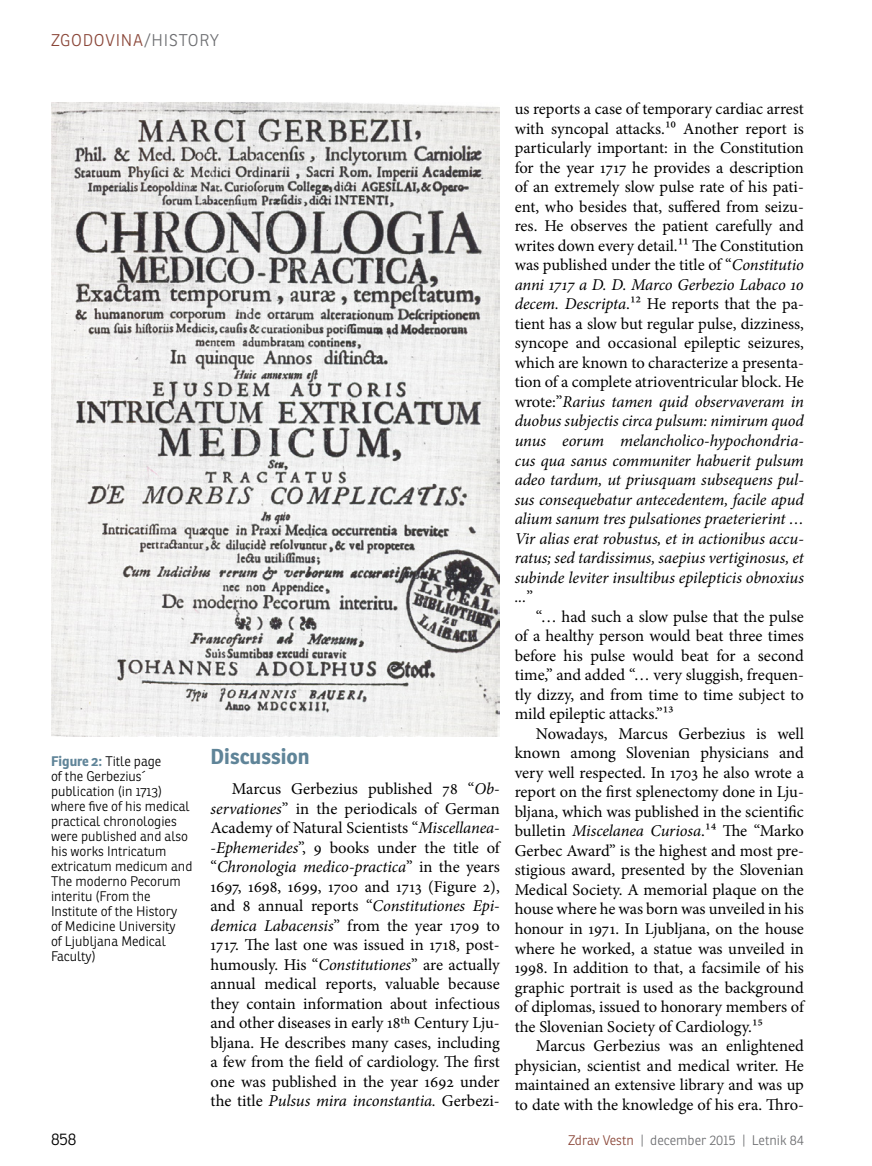
<style>
.page{position:relative;width:872px;height:1166px;background:#fff}
.page>*{position:absolute;margin:0;border:0;box-sizing:border-box;transform-origin:0 0}
.t1{font:700 21px "Ronnia";color:#5f8498}
.t2{font:16.5px/19.5px "Minion Pro";color:#000;text-align:justify}
.t3{font:300 16.5px "Ronnia";letter-spacing:.05em;color:#8a4638}
.t4{font:300 16.5px "Ronnia";color:#000}
.t5{font:300 13.5px/15px "Ronnia";color:#000}
.t6{font:300 13.5px "Ronnia";color:#6d6e71}
.s1{color:#6d6e71}
.s2{font-weight:700;color:#5f8498}
.s3{font-style:italic}
.s4{color:#8a4638}
</style>
<div class="page">
<img style="left:51px;top:102px;width:449px;height:634px">
<p class="t3" style="left:51px;top:30px;width:170px">Zgodovina<span class="s1">/History</span></p>
<p class="t5" style="left:51px;top:753px;width:143px"><span class="s2">Figure 2:</span> Title page<br>of the Gerbezius´ publication (in 1713) where five of his medical practical chronologies were published and also his works I ntricatum extricatum medicum and<br>The moderno Pecorum interitu (From the<br>I nstitute of the History of Medicine University<br>of Ljubljana Medical<br>Faculty)</p>
<p class="t1" style="left:210px;top:743px;width:101px">Discussion</p>
<p class="t2" style="left:210px;top:779px;width:291px;text-indent:21px">Marcus Gerbezius published 78 “<span class="s3">Ob&shy;servationes</span>” in the periodicals of German Academy of Natural Scientists “<span class="s3">Miscellanea--Ephemerides</span>”, 9 books under the title of “<span class="s3">Chronologia medico-practica</span>” in the years 1697, 1698, 1699, 1700 and 1713 (Figure 2), and 8 annual reports “<span class="s3">Constitutiones Epi&shy;demica Labacensis</span>” from the year 1709 to 1717. The last one was issued in 1718, post&shy;humously. His “<span class="s3">Constitutiones</span>” are actually annual medical reports, valuable because they contain information about infectious and other diseases in early 18th Century Lju&shy;bljana. He describes many cases, including a few from the field of cardiology. The first one was published in the year 1692 under the title <span class="s3">Pulsus mira inconstantia.</span> Gerbezi-</p>
<p class="t2" style="left:514px;top:99px;width:291px">us reports a case of temporary cardiac arrest with syncopal attacks.10 Another report is particularly important: in the Constitution for the year 1717 he provides a description of an extremely slow pulse rate of his pati&shy;ent, who besides that, suffered from seizu&shy;res. He observes the patient carefully and writes down every detail.11 The Constitution was published under the title of “<span class="s3">Constitutio anni 1717 a D. D. Marco Gerbezio Labaco 10 decem. Descripta</span>.12 He reports that the pa&shy;tient has a slow but regular pulse, dizziness, syncope and occasional epileptic seizures, which are known to characterize a presenta&shy;tion of a complete atrioventricular block. He wrote:”<span class="s3">Rarius tamen quid observaveram in duobus subjectis circa pulsum: nimirum quod unus eorum melancholico-hypochondria&shy;cus qua sanus communiter habuerit pulsum adeo tardum, ut priusquam subsequens pul&shy;sus consequebatur antecedentem, facile apud alium sanum tres pulsationes praeterierint … Vir alias erat robustus, et in actionibus accu&shy;ratus; sed tardissimus, saepius vertiginosus, et subinde leviter insultibus epilepticis obnoxius ...</span>”</p>
<p class="t2" style="left:514px;top:606px;width:291px;text-indent:21px">“… had such a slow pulse that the pulse of a healthy person would beat three times before his pulse would beat for a second time,” and added “… very sluggish, frequen&shy;tly dizzy, and from time to time subject to mild epileptic attacks.”13</p>
<p class="t2" style="left:514px;top:723px;width:291px;text-indent:21px">Nowadays, Marcus Gerbezius is well known among Slovenian physicians and very well respected. In 1703 he also wrote a report on the first splenectomy done in Lju&shy;bljana, which was published in the scientific bulletin <span class="s3">Miscelanea Curiosa</span>.14 The “Marko Gerbec Award” is the highest and most pre&shy;stigious award, presented by the Slovenian Medical Society. A memorial plaque on the house where he was born was unveiled in his honour in 1971. In Ljubljana, on the house where he worked, a statue was unveiled in 1998. In addition to that, a facsimile of his graphic portrait is used as the background of diplomas, issued to honorary members of the Slovenian Society of Cardiology.15</p>
<p class="t2" style="left:514px;top:1035px;width:291px;text-indent:21px">Marcus Gerbezius was an enlightened physician, scientist and medical writer. He maintained an extensive library and was up to date with the knowledge of his era. Thro-</p>
<p class="t4" style="left:51px;top:1128px;width:27px">858</p>
<p class="t6" style="left:568px;top:1131px;width:237px"><span class="s4">Zdrav Vestn</span> | december 2015 | Letnik 84</p>
</div>
